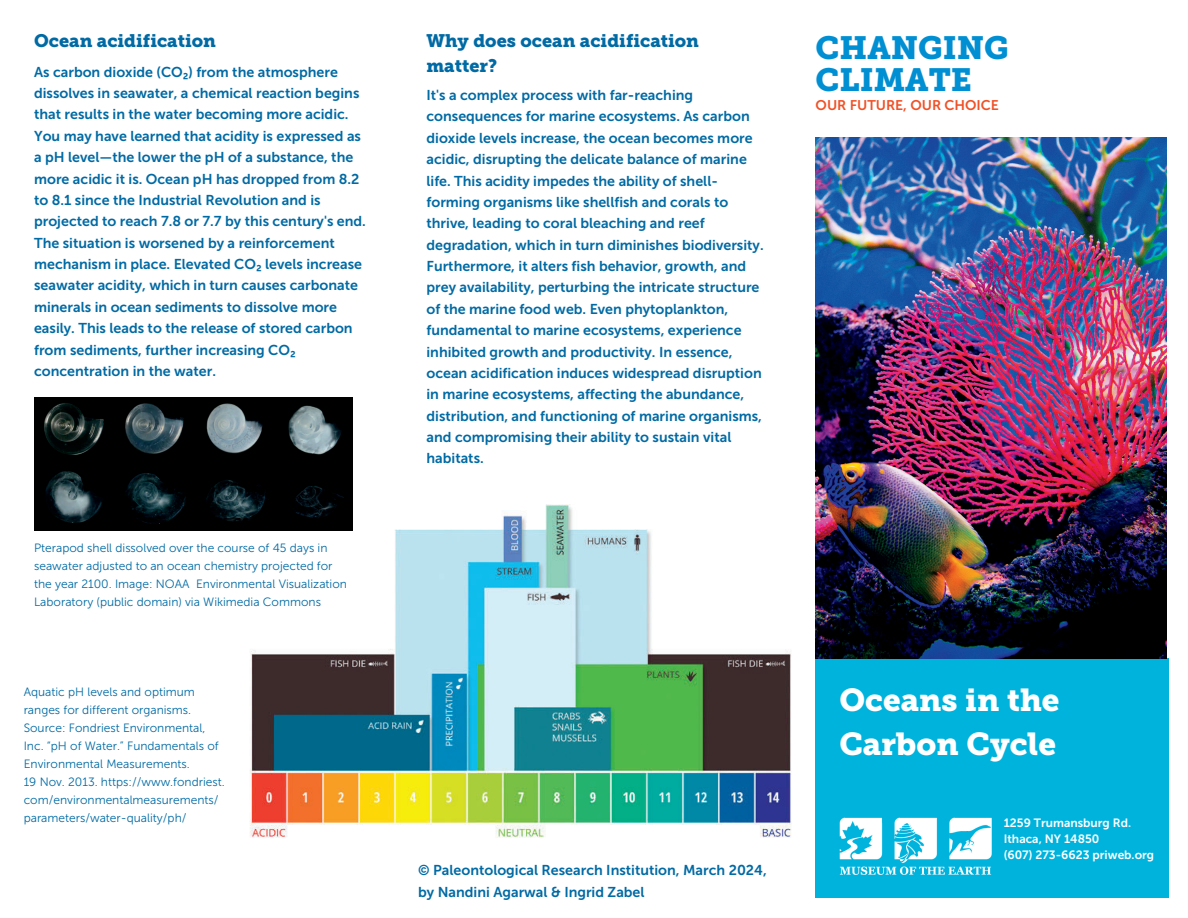
<style>
.page{position:relative;width:1188px;height:918px;background:#fff}
.page>*{position:absolute;margin:0;border:0;box-sizing:border-box;transform-origin:0 0}
.t1{font:31.95px/32.7px "Museo Slab 900";color:#008fd2}
.t2{font:31.5px/43.8px "Museo Slab 900";color:#fff}
.t3{font:18px/25.2px "Museo Slab 900";color:#006aa4}
.t4{font:14.25px/21.3px "Museo Sans 700";color:#006aa4}
.t5{font:13.95px "Museo Sans 700";color:#f05126}
.t6{font:12px/18px "Museo Sans 300";color:#006aa4}
.t7{font:12px/16px "Museo Sans 700";color:#fff}
</style>
<div class="page">
<div style="left:816px;top:659px;width:353px;height:239px;background:#00b3dd"></div>
<img style="left:839px;top:817px;width:152px;height:58px">
<img style="left:816px;top:137px;width:351px;height:521px">
<img style="left:250px;top:504px;width:542px;height:334px">
<img style="left:34px;top:398px;width:318px;height:133px">
<p class="t3" style="left:34px;top:28px;width:183px">Ocean acidification</p>
<p class="t4" style="left:34px;top:61px;width:333px">As carbon dioxide (CO₂) from the atmosphere dissolves in seawater, a chemical reaction begins that results in the water becoming more acidic.<br>You may have learned that acidity is expressed as a pH level—the lower the pH of a substance, the more acidic it is. Ocean pH has dropped from 8.2 to 8.1 since the Industrial Revolution and is projected to reach 7.8 or 7.7 by this century's end.<br>The situation is worsened by a reinforcement mechanism in place. Elevated CO₂ levels increase seawater acidity, which in turn causes carbonate minerals in ocean sediments to dissolve more easily. This leads to the release of stored carbon from sediments, further increasing CO₂ concentration in the water.</p>
<p class="t6" style="left:34px;top:539px;width:314px">Pterapod shell dissolved over the course of 45 days in seawater adjusted to an ocean chemistry projected for the year 2100. Image: NOAA Environmental Visualization Laboratory (public domain) via Wikimedia Commons</p>
<p class="t6" style="left:24px;top:683px;width:203px">Aquatic pH levels and optimum ranges for different organisms.<br>Source: Fondriest Environmental, Inc. “pH of Water.” Fundamentals of Environmental Measurements.<br>19 Nov. 2013. https://www.fondriest. com/environmentalmeasurements/ parameters/water-quality/ph/</p>
<p class="t3" style="left:426px;top:28px;width:274px">Why does ocean acidification matter?</p>
<p class="t4" style="left:426px;top:85px;width:339px">It's a complex process with far-reaching consequences for marine ecosystems. As carbon dioxide levels increase, the ocean becomes more acidic, disrupting the delicate balance of marine life. This acidity impedes the ability of shell&shy;forming organisms like shellfish and corals to thrive, leading to coral bleaching and reef degradation, which in turn diminishes biodiversity.<br>Furthermore, it alters fish behavior, growth, and prey availability, perturbing the intricate structure of the marine food web. Even phytoplankton, fundamental to marine ecosystems, experience inhibited growth and productivity. In essence, ocean acidification induces widespread disruption in marine ecosystems, affecting the abundance, distribution, and functioning of marine organisms, and compromising their ability to sustain vital habitats.</p>
<h1 class="t1" style="left:816px;top:31px;width:195px">CHANGING<br>CLIMATE</h1>
<p class="t5" style="left:816px;top:97px;width:185px">OUR FUTURE, OUR CHOICE</p>
<p class="t4" style="left:418px;top:860px;width:350px">© Paleontological Research Institution, March 2024, by Nandini Agarwal &amp; Ingrid Zabel</p>
<h2 class="t2" style="left:839px;top:678px;width:222px">Oceans in the<br>Carbon Cycle</h2>
<p class="t7" style="left:1004px;top:815px;width:152px">1259 Trumansburg Rd.<br>Ithaca, NY 14850<br>(607) 273-6623 priweb.org</p>
</div>
